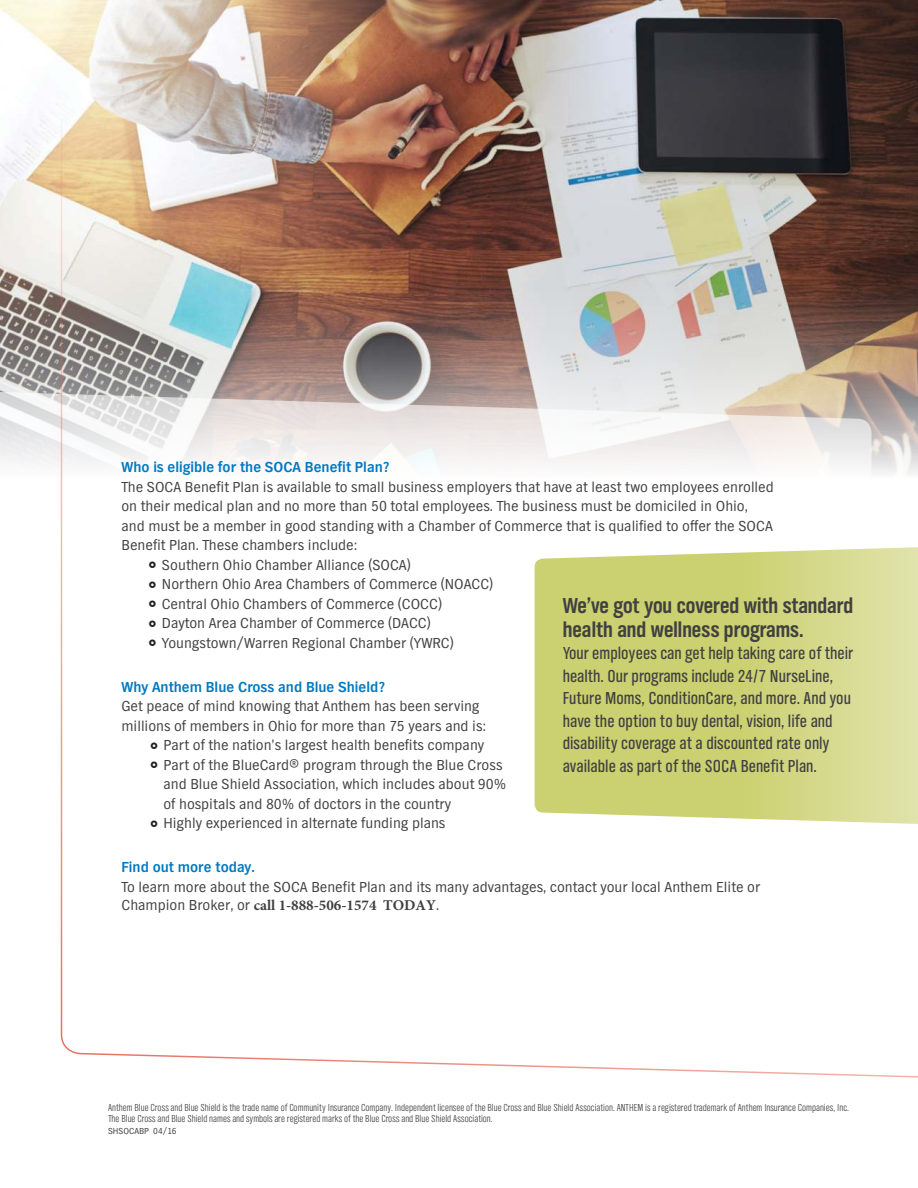
<style>
.page{position:relative;width:918px;height:1188px;background:#fff}
.page>*{position:absolute;margin:0;border:0;box-sizing:border-box;transform-origin:0 0}
.t1{font:700 22.5px/24px "TV Nord Cond EF";color:#404041}
.t2{font:18px/22.5px "TV Nord Cond EF";color:#404041}
.t3{font:15px "TV Nord EF";color:#404041}
.t4{font:700 15px "TV Nord EF";color:#0078c1}
.t5{font:700 15px "Minion Pro";color:#404041}
.t6{font:300 10.5px/10.5px "TV Nord Cond EF";color:#404041}
.t7{font:9px "TV Nord EF";color:#404041}
.s1{font-family:"TV Nord EF";font-weight:400}
</style>
<div class="page">
<img style="left:0;top:0;width:918px;height:391px">
<svg style="left:0;top:391px;width:60px;height:72px"></svg>
<img style="left:60px;top:74px;width:858px;height:1004px">
<svg style="left:535px;top:545px;width:383px;height:282px;background:#d3d786"></svg>
<svg style="left:149px;top:562px;width:7px;height:6px"></svg>
<svg style="left:149px;top:581px;width:7px;height:7px"></svg>
<svg style="left:149px;top:601px;width:7px;height:6px"></svg>
<svg style="left:149px;top:620px;width:7px;height:7px"></svg>
<svg style="left:149px;top:640px;width:7px;height:6px"></svg>
<svg style="left:151px;top:742px;width:6px;height:7px"></svg>
<svg style="left:151px;top:762px;width:6px;height:6px"></svg>
<svg style="left:151px;top:820px;width:6px;height:7px"></svg>
<p class="t4" style="left:122px;top:461px;width:269px">Who is eligible for the SOCA Benefit Plan?</p>
<p class="t3" style="left:122px;top:480px;width:654px">The SOCA Benefit Plan is available to small business employers that have at least two employees enrolled</p>
<p class="t3" style="left:122px;top:500px;width:628px">on their medical plan and no more than 50 total employees. The business must be domiciled in Ohio,</p>
<p class="t3" style="left:122px;top:519px;width:653px">and must be a member in good standing with a Chamber of Commerce that is qualified to offer the SOCA</p>
<p class="t3" style="left:122px;top:539px;width:237px">Benefit Plan. These chambers include:</p>
<p class="t3" style="left:162px;top:558px;width:250px">Southern Ohio Chamber Alliance (SOCA)</p>
<p class="t3" style="left:162px;top:578px;width:333px">Northern Ohio Area Chambers of Commerce (NOACC)</p>
<p class="t3" style="left:162px;top:597px;width:282px">Central Ohio Chambers of Commerce (COCC)</p>
<p class="t3" style="left:162px;top:617px;width:270px">Dayton Area Chamber of Commerce (DACC)</p>
<p class="t3" style="left:162px;top:636px;width:293px">Youngstown/Warren Regional Chamber (YWRC)</p>
<p class="t4" style="left:121px;top:681px;width:265px">Why Anthem Blue Cross and Blue Shield?</p>
<p class="t3" style="left:121px;top:700px;width:360px">Get peace of mind knowing that Anthem has been serving</p>
<p class="t3" style="left:121px;top:719px;width:366px">millions of members in Ohio for more than 75 years and is:</p>
<p class="t3" style="left:163px;top:739px;width:322px">Part of the nation’s largest health benefits company</p>
<p class="t3" style="left:163px;top:758px;width:341px">Part of the BlueCard® program through the Blue Cross</p>
<p class="t3" style="left:163px;top:778px;width:344px">and Blue Shield Association, which includes about 90%</p>
<p class="t3" style="left:163px;top:797px;width:289px">of hospitals and 80% of doctors in the country</p>
<p class="t3" style="left:163px;top:817px;width:284px">Highly experienced in alternate funding plans</p>
<p class="t4" style="left:121px;top:861px;width:135px">Find out more today.</p>
<p class="t3" style="left:121px;top:880px;width:640px">To learn more about the SOCA Benefit Plan and its many advantages, contact your local Anthem Elite or</p>
<p class="t5" style="left:121px;top:895px;width:319px"><span class="s1">Champion Broker, or</span> call 1-888-506-1574 TODAY<span class="s1">.</span></p>
<h1 class="t1" style="left:563px;top:596px;width:292px">We’ve got you covered with standard health and wellness programs.</h1>
<p class="t2" style="left:563px;top:644px;width:292px">Your employees can get help taking care of their health. Our programs include 24/7 NurseLine, Future Moms, ConditionCare, and more. And you have the option to buy dental, vision, life and disability coverage at a discounted rate only available as part of the SOCA Benefit Plan.</p>
<p class="t6" style="left:108px;top:1103px;width:742px">Anthem Blue Cross and Blue Shield is the trade name of Community Insurance Company. Independent licensee of the Blue Cross and Blue Shield Association. ANTHEM is a registered trademark of Anthem Insurance Companies, Inc.<br>The Blue Cross and Blue Shield names and symbols are registered marks of the Blue Cross and Blue Shield Association.</p>
<p class="t7" style="left:108px;top:1127px;width:70px">SHSOCABP 04/16</p>
</div>
